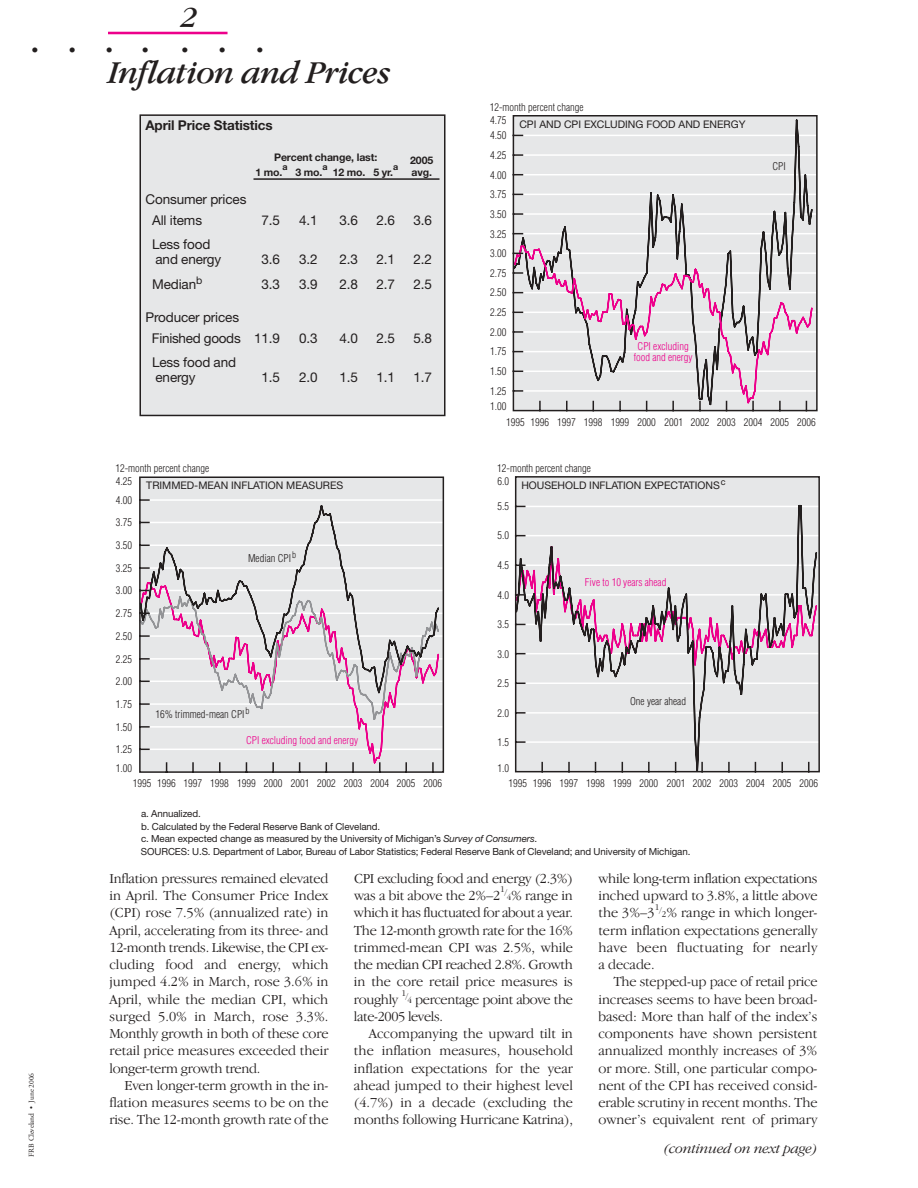
<style>
.page{position:relative;width:918px;height:1188px;background:#fff}
.page>*{position:absolute;margin:0;border:0;box-sizing:border-box;transform-origin:0 0}
.t1{font:italic 33px "Garamond IT Cby BT";letter-spacing:-.02em;color:#231f1f}
.t2{font:italic 30px "Garamond IT Cby BT";color:#231f1f}
.t3{font:18px "Adobe Garamond";color:#231f1f}
.t4{font:300 14.25px/17.2px "Garamond IT Cby BT";letter-spacing:-.01em;color:#231f1f;text-align:justify}
.t5{font:italic 300 14.25px "Garamond IT Cby BT";letter-spacing:-.01em;color:#231f1f}
.t6{font:13.5px/21px "Helvetica Neue";letter-spacing:-.01em;color:#231f1f}
.t7{font:700 13.5px "Helvetica Neue";letter-spacing:-.01em;color:#231f1f}
.t8{font:300 condensed 10.5px "Helvetica";color:#231f1f}
.t9{font:10.5px "Helvetica Neue";color:#231f1f}
.t10{font:300 condensed 10.5px/11.4px "Helvetica";color:#ed008b;text-align:center}
.t11{font:700 10.5px "Helvetica Neue";letter-spacing:-.01em;color:#231f1f}
.t12{font:9.75px/12.8px "Helvetica Neue";letter-spacing:-.01em;color:#231f1f}
.t13{font:300 9px "Garamond IT Cby BT";color:#231f1f}
.t14{font:700 9px "Helvetica Neue";color:#231f1f}
.t15{font:7.5px "Adobe Garamond";letter-spacing:-.005em;color:#231f1f}
.s1{font-style:italic}
.s2{font-size:9px}
</style>
<div class="page">
<hr style="left:108px;top:32px;width:120px;height:2px;background:#ed008b">
<svg style="left:512px;top:115px;width:306px;height:297px;background:#d9d4d8"></svg>
<svg style="left:139px;top:476px;width:306px;height:297px;background:#dcd8dc"></svg>
<svg style="left:514px;top:476px;width:306px;height:297px;background:#d9d4d8"></svg>
<div style="left:140px;top:115px;width:305px;height:300px;background:#e6e7e8"></div>
<hr style="left:254px;top:178px;width:186px;height:2px;background:#231f1f">
<div style="left:140px;top:114px;width:306px;height:302px;border:2px solid #231f1f"></div>
<h2 class="t2" style="left:182px;top:6px;width:18px">2</h2>
<p class="t3" style="left:32px;top:43px;width:46px">• •</p>
<p class="t3" style="left:106px;top:43px;width:44px">• •</p>
<p class="t3" style="left:181px;top:43px;width:46px">• •</p>
<p class="t3" style="left:256px;top:43px;width:8px">•</p>
<h1 class="t1" style="left:109px;top:60px;width:284px">Inflation and Prices</h1>
<p class="t7" style="left:146px;top:120px;width:129px">April Price Statistics</p>
<p class="t6" style="left:152px;top:190px;width:96px;text-indent:-7px">Consumer prices<br>All items</p>
<p class="t6" style="left:152px;top:238px;width:71px;line-height:15px">Less food and energy</p>
<p class="t11" style="left:274px;top:153px;width:105px">Percent change, last:</p>
<p class="t11" style="left:410px;top:156px;width:25px">2005</p>
<p class="t11" style="left:255px;top:168px;width:29px">1 mo.</p>
<p class="t14" style="left:282px;top:163px;width:7px">a</p>
<p class="t14" style="left:322px;top:163px;width:7px">a</p>
<p class="t14" style="left:393px;top:163px;width:7px">a</p>
<p class="t11" style="left:295px;top:168px;width:29px">3 mo.</p>
<p class="t11" style="left:333px;top:168px;width:62px">12 mo. 5 yr.</p>
<p class="t11" style="left:411px;top:168px;width:22px">avg.</p>
<p class="t6" style="left:261px;top:211px;width:20px">7.5</p>
<p class="t6" style="left:299px;top:211px;width:20px">4.1</p>
<p class="t6" style="left:339px;top:211px;width:20px">3.6</p>
<p class="t6" style="left:376px;top:211px;width:20px">2.6</p>
<p class="t6" style="left:413px;top:211px;width:20px">3.6</p>
<p class="t6" style="left:261px;top:250px;width:20px">3.6</p>
<p class="t6" style="left:299px;top:250px;width:20px">3.2</p>
<p class="t6" style="left:339px;top:250px;width:20px">2.3</p>
<p class="t6" style="left:376px;top:250px;width:20px">2.1</p>
<p class="t6" style="left:413px;top:250px;width:20px">2.2</p>
<p class="t6" style="left:152px;top:275px;width:52px">Median<sup>b</sup></p>
<p class="t6" style="left:261px;top:275px;width:20px">3.3</p>
<p class="t6" style="left:299px;top:275px;width:20px">3.9</p>
<p class="t6" style="left:340px;top:275px;width:20px">2.8</p>
<p class="t6" style="left:376px;top:275px;width:20px">2.7</p>
<p class="t6" style="left:413px;top:275px;width:20px">2.5</p>
<p class="t6" style="left:152px;top:308px;width:129px;text-indent:-6px">Producer prices<br>Finished goods 11.9</p>
<p class="t6" style="left:299px;top:329px;width:20px">0.3</p>
<p class="t6" style="left:340px;top:329px;width:20px">4.0</p>
<p class="t6" style="left:376px;top:329px;width:20px">2.5</p>
<p class="t6" style="left:413px;top:329px;width:20px">5.8</p>
<p class="t6" style="left:152px;top:356px;width:86px;line-height:15px">Less food and energy</p>
<p class="t6" style="left:261px;top:368px;width:20px">1.5</p>
<p class="t6" style="left:299px;top:368px;width:20px">2.0</p>
<p class="t6" style="left:340px;top:368px;width:20px">1.5</p>
<p class="t6" style="left:376px;top:368px;width:20px">1.1</p>
<p class="t6" style="left:413px;top:368px;width:20px">1.7</p>
<p class="t8" style="left:116px;top:464px;width:95px">12-month percent change</p>
<p class="t8" style="left:116px;top:477px;width:18px">4.25</p>
<p class="t8" style="left:116px;top:496px;width:18px">4.00</p>
<p class="t8" style="left:116px;top:518px;width:18px">3.75</p>
<p class="t8" style="left:116px;top:541px;width:18px">3.50</p>
<p class="t8" style="left:116px;top:564px;width:18px">3.25</p>
<p class="t8" style="left:116px;top:586px;width:18px">3.00</p>
<p class="t8" style="left:116px;top:609px;width:18px">2.75</p>
<p class="t8" style="left:116px;top:632px;width:18px">2.50</p>
<p class="t8" style="left:116px;top:655px;width:18px">2.25</p>
<p class="t8" style="left:116px;top:677px;width:18px">2.00</p>
<p class="t8" style="left:116px;top:700px;width:18px">1.75</p>
<p class="t8" style="left:116px;top:723px;width:18px">1.50</p>
<p class="t8" style="left:116px;top:745px;width:18px">1.25</p>
<p class="t8" style="left:116px;top:764px;width:18px">1.00</p>
<p class="t9" style="left:146px;top:482px;width:199px">TRIMMED-MEAN INFLATION MEASURES</p>
<p class="t8" style="left:248px;top:554px;width:49px">Median CPI<sup>b</sup></p>
<p class="t8" style="left:156px;top:710px;width:95px">16% trimmed-mean CPI<sup>b</sup></p>
<p class="t10" style="left:246px;top:736px;width:114px">CPI excluding food and energy</p>
<p class="t8" style="left:133px;top:779px;width:311px">1995 1996 1997 1998 1999 2000 2001 2002 2003 2004 2005 2006</p>
<p class="t8" style="left:490px;top:103px;width:95px">12-month percent change</p>
<p class="t8" style="left:490px;top:116px;width:18px">4.75</p>
<p class="t8" style="left:490px;top:131px;width:18px">4.50</p>
<p class="t8" style="left:490px;top:151px;width:18px">4.25</p>
<p class="t8" style="left:490px;top:171px;width:18px">4.00</p>
<p class="t8" style="left:490px;top:190px;width:18px">3.75</p>
<p class="t8" style="left:490px;top:210px;width:18px">3.50</p>
<p class="t8" style="left:490px;top:230px;width:18px">3.25</p>
<p class="t8" style="left:490px;top:249px;width:18px">3.00</p>
<p class="t8" style="left:490px;top:269px;width:18px">2.75</p>
<p class="t8" style="left:490px;top:289px;width:18px">2.50</p>
<p class="t8" style="left:490px;top:308px;width:18px">2.25</p>
<p class="t8" style="left:490px;top:328px;width:18px">2.00</p>
<p class="t8" style="left:490px;top:348px;width:18px">1.75</p>
<p class="t8" style="left:490px;top:367px;width:18px">1.50</p>
<p class="t8" style="left:490px;top:387px;width:18px">1.25</p>
<p class="t8" style="left:490px;top:403px;width:18px">1.00</p>
<p class="t9" style="left:519px;top:120px;width:228px">CPI AND CPI EXCLUDING FOOD AND ENERGY</p>
<p class="t10" style="left:634px;top:341px;width:60px">CPI excluding food and energy</p>
<p class="t8" style="left:772px;top:162px;width:15px">CPI</p>
<p class="t8" style="left:506px;top:418px;width:311px">1995 1996 1997 1998 1999 2000 2001 2002 2003 2004 2005 2006</p>
<p class="t8" style="left:497px;top:464px;width:95px">12-month percent change</p>
<p class="t8" style="left:497px;top:477px;width:13px">6.0</p>
<p class="t8" style="left:498px;top:502px;width:13px">5.5</p>
<p class="t8" style="left:497px;top:532px;width:13px">5.0</p>
<p class="t8" style="left:498px;top:561px;width:13px">4.5</p>
<p class="t8" style="left:497px;top:591px;width:13px">4.0</p>
<p class="t8" style="left:498px;top:620px;width:13px">3.5</p>
<p class="t8" style="left:497px;top:650px;width:13px">3.0</p>
<p class="t8" style="left:498px;top:679px;width:13px">2.5</p>
<p class="t8" style="left:497px;top:709px;width:13px">2.0</p>
<p class="t8" style="left:498px;top:738px;width:13px">1.5</p>
<p class="t8" style="left:497px;top:764px;width:13px">1.0</p>
<p class="t9" style="left:521px;top:481px;width:206px">HOUSEHOLD INFLATION EXPECTATIONS<sup>c</sup></p>
<p class="t10" style="left:585px;top:578px;width:83px">Five to 10 years ahead</p>
<p class="t8" style="left:630px;top:698px;width:57px">One year ahead</p>
<p class="t8" style="left:509px;top:779px;width:311px">1995 1996 1997 1998 1999 2000 2001 2002 2003 2004 2005 2006</p>
<p class="t15" style="left:28px;top:1156px;width:85px;rotate:-90deg">FRB Cleveland • June 2006</p>
<p class="t12" style="left:141px;top:808px;width:551px">a. Annualized.<br>b. Calculated by the Federal Reserve Bank of Cleveland.<br>c. Mean expected change as measured by the University of Michigan’s <span class="s1">Survey of Consumers</span>.<br>SOURCES: U.S. Department of Labor, Bureau of Labor Statistics; Federal Reserve Bank of Cleveland; and University of Michigan.</p>
<p class="t4" style="left:110px;top:871px;width:221px">Inflation pressures remained elevated in April. The Consumer Price Index (CPI) rose 7.5% (annualized rate) in April, accelerating from its three- and 12-month trends. Likewise, the CPI ex&shy;cluding food and energy, which jumped 4.2% in March, rose 3.6% in April, while the median CPI, which surged 5.0% in March, rose 3.3%.<br>Monthly growth in both of these core retail price measures exceeded their longer-term growth trend.</p>
<p class="t4" style="left:110px;top:1078px;width:221px;text-indent:15px">Even longer-term growth in the in&shy;flation measures seems to be on the rise. The 12-month growth rate of the</p>
<p class="t4" style="left:354px;top:871px;width:221px">CPI excluding food and energy (2.3%) was a bit above the 2%–2 <span class="s2">4</span>% range in</p>
<p class="t4" style="left:598px;top:871px;width:221px">while long-term inflation expectations inched upward to 3.8%, a little above the 3%–3</p>
<p class="t13" style="left:500px;top:888px;width:8px">1/</p>
<p class="t4" style="left:354px;top:905px;width:221px">which it has fluctuated for about a year.<br>The 12-month growth rate for the 16% trimmed-mean CPI was 2.5%, while the median CPI reached 2.8%. Growth in the core retail price measures is roughly</p>
<p class="t13" style="left:655px;top:905px;width:9px">1/</p>
<p class="t4" style="left:598px;top:905px;width:221px;text-indent:63px"><span class="s2">2</span>% range in which longer&shy;term inflation expectations generally have been fluctuating for nearly a decade.</p>
<p class="t4" style="left:598px;top:974px;width:221px;text-indent:15px">The stepped-up pace of retail price increases seems to have been broad&shy;based: More than half of the index’s components have shown persistent annualized monthly increases of 3% or more. Still, one particular compo&shy;nent of the CPI has received consid&shy;erable scrutiny in recent months. The owner’s equivalent rent of primary</p>
<p class="t5" style="left:664px;top:1143px;width:155px">(continued on next page)</p>
<p class="t13" style="left:401px;top:991px;width:8px">1/</p>
<p class="t4" style="left:354px;top:992px;width:220px;text-indent:54px"><span class="s2">4</span> percentage point above the late-2005 levels.</p>
<p class="t4" style="left:354px;top:1026px;width:221px;text-indent:15px">Accompanying the upward tilt in the inflation measures, household inflation expectations for the year ahead jumped to their highest level (4.7%) in a decade (excluding the months following Hurricane Katrina),</p>
</div>
